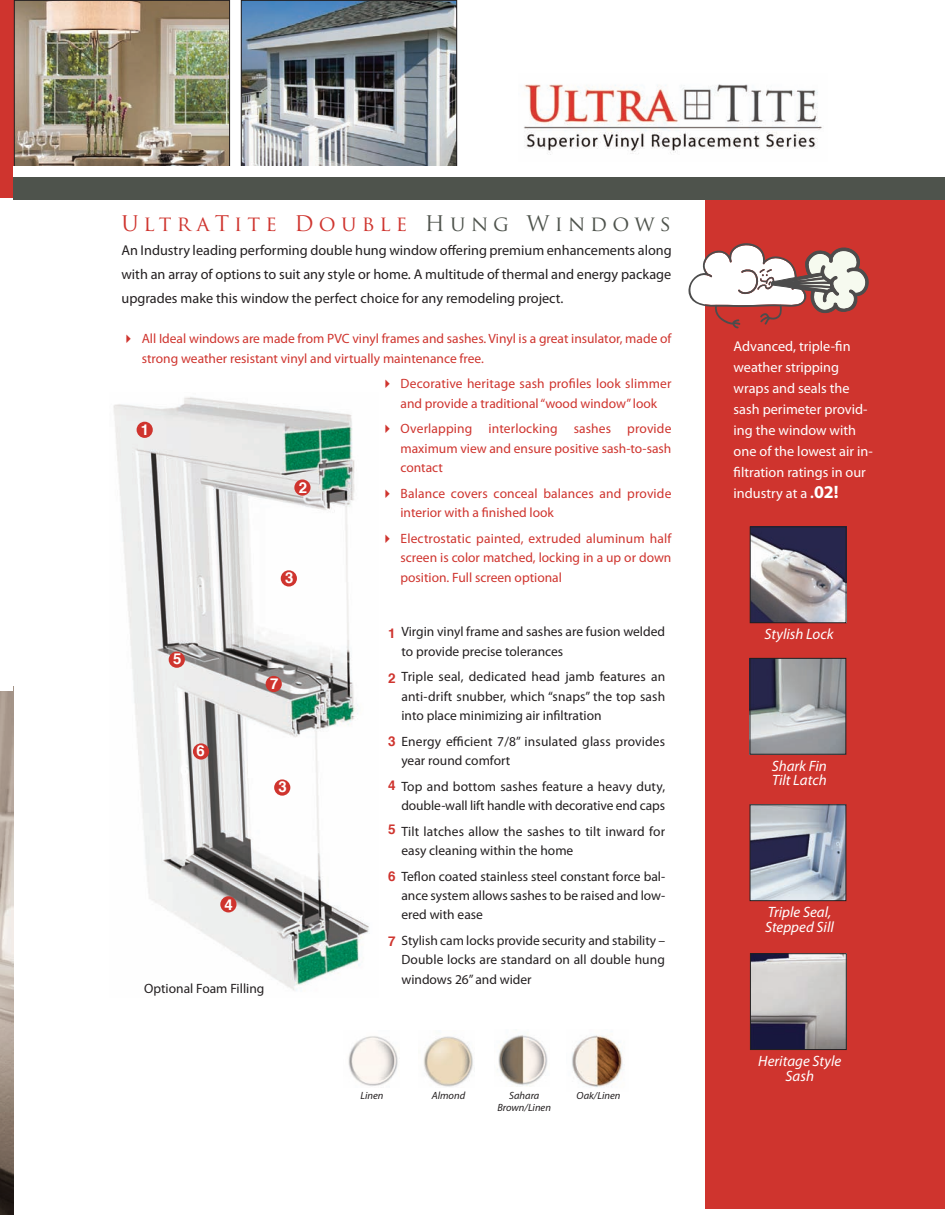
<style>
.page{position:relative;width:945px;height:1215px;background:#fff}
.page>*{position:absolute;margin:0;border:0;box-sizing:border-box;transform-origin:0 0}
.t1{font:21px "Trajan Pro";letter-spacing:.25em;color:#cf342e}
.t2{font:italic 15px/14.5px "Myriad Pro";color:#fff}
.t3{font:700 15px "Helvetica";color:#fff}
.t4{font:14.25px/24px "Myriad Pro";color:#231f20;text-align:justify}
.t5{font:14.25px/21px "Myriad Pro";color:#fff}
.t6{font:13.5px/19.5px "Myriad Pro";color:#231f20}
.t7{font:13.5px/19.5px "Myriad Pro";color:#cf342e}
.t8{font:700 13.5px "Helvetica";color:#cf342e}
.t9{font:italic 10.5px/12px "Myriad Pro";color:#231f20;text-align:center}
.s1{color:#4e534c}
.s2{font-family:"Helvetica";font-weight:700;color:#cf342e}
.s3{font-weight:700}
.s4{font-weight:700;font-size:18px}
</style>
<div class="page">
<img style="left:113px;top:397px;width:256px;height:594px">
<div style="left:0;top:0;width:14px;height:199px;background:#cf342e"></div>
<div style="left:0;top:198px;width:13px;height:11px;background:#fff"></div>
<img style="left:0;top:691px;width:13px;height:524px">
<img style="left:524px;top:84px;width:298px;height:71px">
<img style="left:16px;top:2px;width:212px;height:163px">
<div style="left:14px;top:0;width:216px;height:167px;border:1px solid #231f20"></div>
<img style="left:243px;top:2px;width:212px;height:163px">
<div style="left:241px;top:0;width:216px;height:167px;border:1px solid #231f20"></div>
<div style="left:705px;top:195px;width:240px;height:1013px;background:#cf342e"></div>
<div style="left:14px;top:166px;width:931px;height:11px;background:#fff"></div>
<div style="left:14px;top:177px;width:931px;height:22px;background:#4e534c"></div>
<img style="left:752px;top:528px;width:92px;height:93px">
<div style="left:750px;top:526px;width:96px;height:97px;border:1px solid #231f20"></div>
<img style="left:752px;top:660px;width:92px;height:93px">
<div style="left:750px;top:658px;width:96px;height:97px;border:1px solid #231f20"></div>
<img style="left:752px;top:806px;width:92px;height:93px">
<div style="left:750px;top:804px;width:96px;height:97px;border:1px solid #231f20"></div>
<img style="left:752px;top:955px;width:93px;height:93px">
<div style="left:750px;top:953px;width:97px;height:97px;border:1px solid #231f20"></div>
<img style="left:348px;top:1036px;width:50px;height:50px">
<img style="left:423px;top:1036px;width:50px;height:51px">
<img style="left:498px;top:1035px;width:50px;height:51px">
<img style="left:572px;top:1035px;width:51px;height:52px">
<div style="left:137px;top:422px;width:16px;height:16px;background:#cf342e;border-radius:50%"></div>
<div style="left:294px;top:479px;width:17px;height:17px;background:#cf342e;border-radius:50%"></div>
<div style="left:169px;top:652px;width:16px;height:16px;background:#cf342e;border-radius:50%"></div>
<div style="left:281px;top:570px;width:16px;height:17px;background:#cf342e;border-radius:50%"></div>
<div style="left:220px;top:896px;width:17px;height:16px;background:#cf342e;border-radius:50%"></div>
<div style="left:193px;top:743px;width:16px;height:17px;background:#cf342e;border-radius:50%"></div>
<div style="left:266px;top:676px;width:16px;height:16px;background:#cf342e;border-radius:50%"></div>
<div style="left:274px;top:779px;width:16px;height:17px;background:#cf342e;border-radius:50%"></div>
<svg style="left:688px;top:243px;width:181px;height:86px"></svg>
<h1 class="t1" style="left:122px;top:215px;width:551px">UltraTite Double <span class="s1">Hung Windows</span></h1>
<p class="t4" style="left:122px;top:240px;width:552px">An Industry leading performing double hung window offering premium enhancements along with an array of options to suit any style or home. A multitude of thermal and energy package upgrades make this window the perfect choice for any remodeling project.</p>
<p class="t7" style="left:142px;top:330px;width:531px;text-indent:-20px">✔ All Ideal windows are made from PVC vinyl frames and sashes. Vinyl is a great insulator, made of strong weather resistant vinyl and virtually maintenance free.</p>
<p class="t7" style="left:380px;top:375px;width:293px;text-align:center">✔ Decorative heritage sash profiles look slimmer and provide a traditional “wood window” look</p>
<p class="t7" style="left:401px;top:420px;width:272px;text-align:justify;text-indent:-20px">✔ Overlapping interlocking sashes provide maximum view and ensure positive sash-to-sash contact</p>
<p class="t7" style="left:401px;top:484px;width:272px;text-indent:-20px">✔ Balance covers conceal balances and provide interior with a finished look</p>
<p class="t7" style="left:401px;top:529px;width:272px;text-align:justify;text-indent:-20px">✔ Electrostatic painted, extruded aluminum half screen is color matched, locking in a up or down position. Full screen optional</p>
<p class="t3" style="left:141px;top:423px;width:10px">1</p>
<p class="t3" style="left:299px;top:481px;width:10px">2</p>
<p class="t3" style="left:276px;top:571px;width:18px">23</p>
<p class="t3" style="left:173px;top:653px;width:10px">5</p>
<p class="t3" style="left:197px;top:744px;width:10px">6</p>
<p class="t3" style="left:270px;top:678px;width:10px">7</p>
<p class="t3" style="left:278px;top:781px;width:10px">3</p>
<p class="t3" style="left:224px;top:898px;width:10px">4</p>
<p class="t6" style="left:144px;top:980px;width:122px">Optional Foam Filling</p>
<p class="t6" style="left:401px;top:623px;width:265px">Virgin vinyl frame and sashes are fusion welded to provide precise tolerances</p>
<p class="t6" style="left:401px;top:668px;width:265px;text-align:justify">Triple seal, dedicated head jamb features an anti-drift snubber, which “snaps” the top sash into place minimizing air infiltration</p>
<p class="t6" style="left:401px;top:732px;width:265px;text-indent:-13px"><span class="s2">3</span> Energy efficient 7/8” insulated glass provides year round comfort</p>
<p class="t6" style="left:388px;top:777px;width:278px;text-align:right"><span class="s2">4</span> Top and bottom sashes feature a heavy duty, double-wall lift handle with decorative end caps</p>
<p class="t6" style="left:401px;top:822px;width:265px">Tilt latches allow the sashes to tilt inward for easy cleaning within the home</p>
<p class="t6" style="left:401px;top:867px;width:265px;text-align:justify;text-indent:-13px"><span class="s2">6</span> Teflon coated stainless steel constant force bal&shy;ance system allows sashes to be raised and low&shy;ered with ease</p>
<p class="t6" style="left:401px;top:932px;width:265px;text-align:justify">Stylish cam locks provide security and stability – Double locks are standard on all double hung windows 26” and wider</p>
<p class="t8" style="left:388px;top:628px;width:9px">1</p>
<p class="t8" style="left:388px;top:672px;width:9px">2</p>
<p class="t8" style="left:388px;top:824px;width:9px">5</p>
<p class="t8" style="left:388px;top:936px;width:9px">7</p>
<p class="t9" style="left:360px;top:1090px;width:25px">Linen</p>
<p class="t9" style="left:432px;top:1090px;width:35px">Almond</p>
<p class="t9" style="left:497px;top:1090px;width:55px">Sahara<br>Brown/Linen</p>
<p class="t9" style="left:577px;top:1091px;width:45px">Oak/Linen</p>
<p class="t5" style="left:734px;top:337px;width:141px">Advanced, triple-fin weather stripping wraps and seals the sash perimeter provid&shy;ing the window with one of the lowest air in&shy;filtration ratings in our industry at a <span class="s3">.</span><span class="s4">02!</span></p>
<p class="t2" style="left:765px;top:628px;width:70px">Stylish Lock</p>
<p class="t2" style="left:772px;top:760px;width:57px">Shark Fin<br>Tilt Latch</p>
<p class="t2" style="left:765px;top:906px;width:70px">Triple Seal,<br>Stepped Sill</p>
<p class="t2" style="left:758px;top:1055px;width:84px;text-align:center">Heritage Style<br>Sash</p>
</div>
